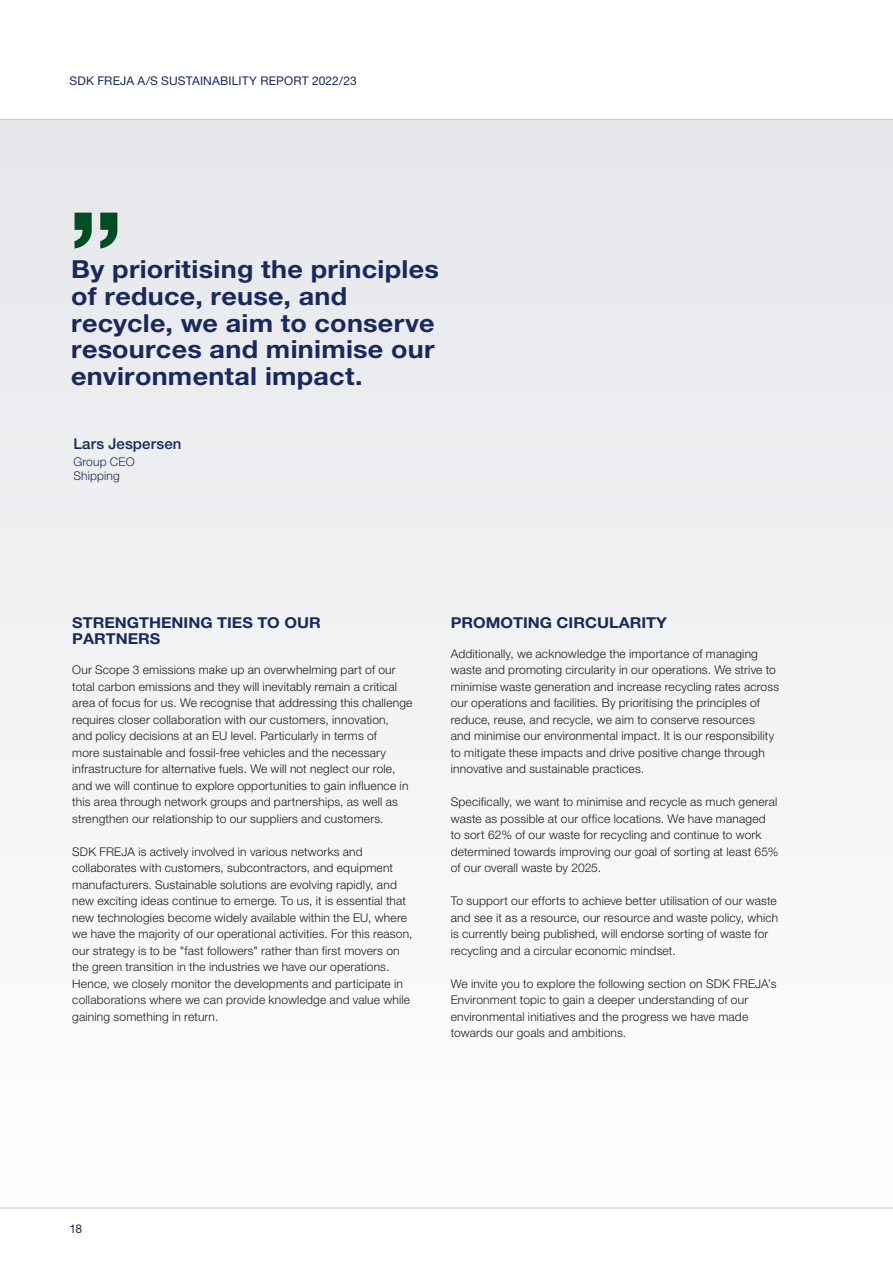
<style>
.page{position:relative;width:893px;height:1263px;background:#fff}
.page>*{position:absolute;margin:0;border:0;box-sizing:border-box;transform-origin:0 0}
.t1{font:700 111.75px "Helvetica Neue LT Pro";color:#004c25;scale:1.08 1}
.t2{font:700 24.9px/26.7px "Helvetica Neue LT Pro";letter-spacing:.01em;color:#19295c;scale:1.08 1}
.t3{font:700 15px/16.5px "Helvetica Neue LT Pro";color:#19295c;scale:1.08 1}
.t4{font:500 15px "Helvetica Neue LT Std";letter-spacing:.01em;color:#19295c}
.t5{font:300 12px/16.5px "Helvetica Neue LT Std";letter-spacing:.015em;color:#1d1d1b}
.t6{font:12px "Helvetica Neue LT Std";letter-spacing:.01em;color:#19295c}
.t7{font:300 12px/13.5px "Helvetica Neue LT Std";letter-spacing:.015em;color:#19295c}
</style>
<div class="page">
<div style="left:0;top:119px;width:893px;height:1089px;background:#f2f2f4"></div>
<hr style="left:0;top:119px;width:893px;height:1px;background:#c6c6c6">
<hr style="left:0;top:1208px;width:893px;height:1px;background:#c6c6c6">
<p class="t6" style="left:69px;top:74px;width:289px">SDK FREJA A/S SUSTAINABILITY REPORT 2022/23</p>
<h1 class="t1" style="left:68px;top:183px;width:53px">”</h1>
<h2 class="t2" style="left:71px;top:256px;width:342px">By prioritising the principles of reduce, reuse, and recycle, we aim to conserve resources and minimise our environmental impact.</h2>
<p class="t4" style="left:73px;top:434px;width:110px">Lars Jespersen</p>
<p class="t7" style="left:73px;top:455px;width:63px">Group CEO<br>Shipping</p>
<p class="t3" style="left:72px;top:614px;width:231px">STRENGTHENING TIES TO OUR<br>PARTNERS</p>
<p class="t5" style="left:72px;top:661px;width:342px">Our Scope 3 emissions make up an overwhelming part of our total carbon emissions and they will inevitably remain a critical area of focus for us. We recognise that addressing this challenge requires closer collaboration with our customers, innovation,<br>and policy decisions at an EU level. Particularly in terms of<br>more sustainable and fossil-free vehicles and the necessary infrastructure for alternative fuels. We will not neglect our role, and we will continue to explore opportunities to gain influence in this area through network groups and partnerships, as well as strengthen our relationship to our suppliers and customers.</p>
<p class="t5" style="left:72px;top:843px;width:342px">SDK FREJA is actively involved in various networks and collaborates with customers, subcontractors, and equipment manufacturers. Sustainable solutions are evolving rapidly, and new exciting ideas continue to emerge. To us, it is essential that new technologies become widely available within the EU, where we have the majority of our operational activities. For this reason, our strategy is to be "fast followers" rather than first movers on the green transition in the industries we have our operations.<br>Hence, we closely monitor the developments and participate in collaborations where we can provide knowledge and value while gaining something in return.</p>
<p class="t3" style="left:451px;top:614px;width:202px">PROMOTING CIRCULARITY</p>
<p class="t5" style="left:451px;top:645px;width:330px">Additionally, we acknowledge the importance of managing waste and promoting circularity in our operations. We strive to minimise waste generation and increase recycling rates across our operations and facilities. By prioritising the principles of reduce, reuse, and recycle, we aim to conserve resources<br>and minimise our environmental impact. It is our responsibility to mitigate these impacts and drive positive change through innovative and sustainable practices.</p>
<p class="t5" style="left:451px;top:793px;width:329px">Specifically, we want to minimise and recycle as much general waste as possible at our office locations. We have managed to sort 62% of our waste for recycling and continue to work determined towards improving our goal of sorting at least 65% of our overall waste by 2025.</p>
<p class="t5" style="left:451px;top:892px;width:329px">To support our efforts to achieve better utilisation of our waste and see it as a resource, our resource and waste policy, which is currently being published, will endorse sorting of waste for recycling and a circular economic mindset.</p>
<p class="t5" style="left:451px;top:975px;width:327px">We invite you to explore the following section on SDK FREJA’s Environment topic to gain a deeper understanding of our environmental initiatives and the progress we have made towards our goals and ambitions.</p>
<p class="t6" style="left:69px;top:1222px;width:14px">18</p>
</div>
